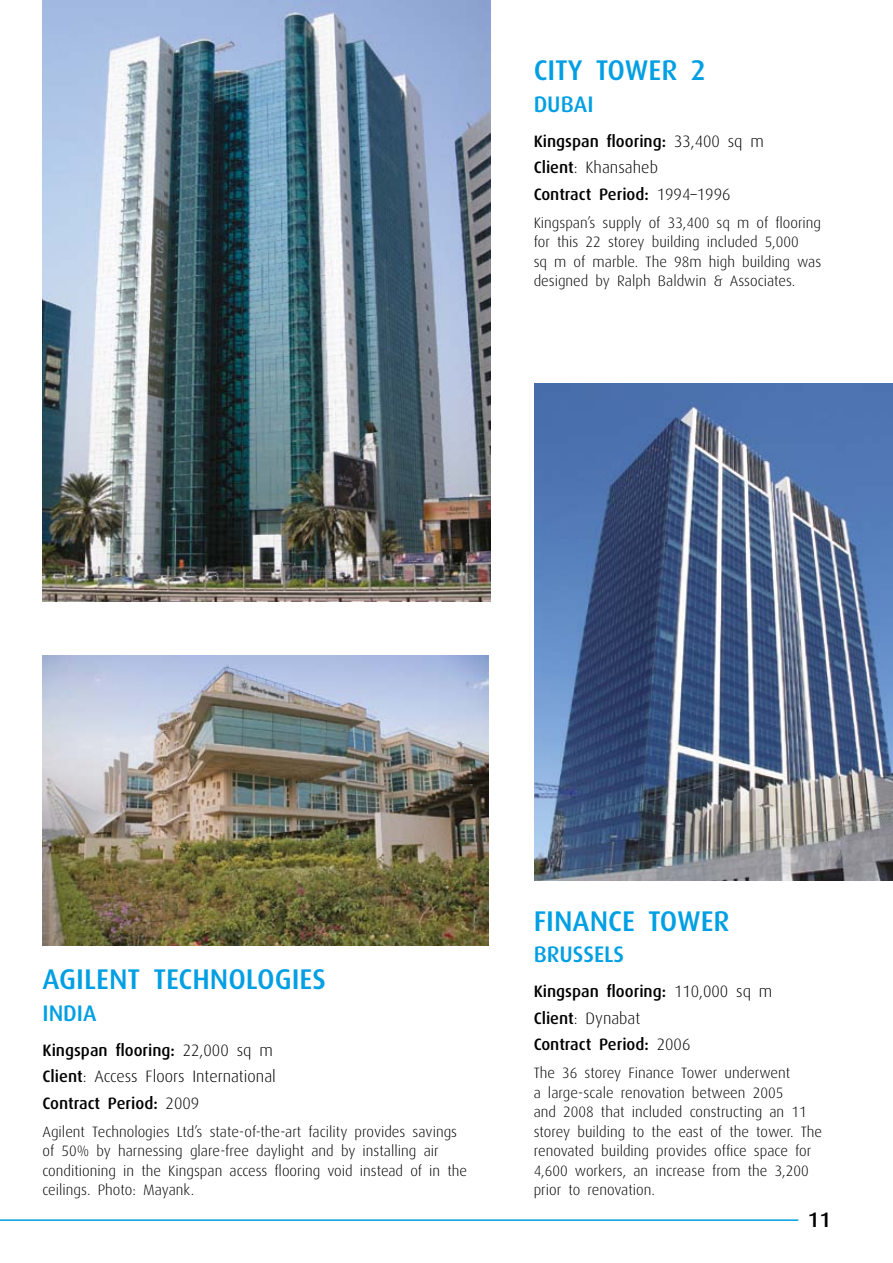
<style>
.page{position:relative;width:893px;height:1263px;background:#fff}
.page>*{position:absolute;margin:0;border:0;box-sizing:border-box;transform-origin:0 0}
.t1{font:500 28.5px "Dax";color:#009fe3}
.t2{font:500 22.5px "Dax";color:#009fe3}
.t3{font:500 21px "Dax";color:#000}
.t4{font:500 16.5px/26.5px "Dax";color:#000}
.t5{font:300 16.5px/26.5px "Dax";color:#000}
.t6{font:300 15px/19.5px "Dax";color:#000}
.s1{font-weight:300}
.s2{font-weight:500}
</style>
<div class="page">
<hr style="left:0;top:1219px;width:798px;height:2px;background:#009fe3">
<img style="left:42px;top:0;width:449px;height:601px">
<img style="left:534px;top:384px;width:359px;height:496px">
<img style="left:43px;top:656px;width:446px;height:289px">
<h1 class="t1" style="left:534px;top:55px;width:26px">City</h1>
<h1 class="t1" style="left:596px;top:55px;width:30px">Tower</h1>
<h1 class="t1" style="left:691px;top:55px;width:17px">2</h1>
<h2 class="t2" style="left:534px;top:92px;width:61px">DUBAI</h2>
<p class="t4" style="left:534px;top:128px;width:232px">Kingspan flooring: <span class="s1">33,400 sq m<br></span>Client<span class="s1">: Khansaheb<br></span>Contract Period: <span class="s1">1994–1996</span></p>
<p class="t6" style="left:534px;top:213px;width:289px">Kingspan’s supply of 33,400 sq m of flooring for this 22 storey building included 5,000<br>sq m of marble. The 98m high building was designed by Ralph Baldwin &amp; Associates.</p>
<h1 class="t1" style="left:43px;top:964px;width:285px">AGILENT TECHNOLOGIES</h1>
<h2 class="t2" style="left:43px;top:1000px;width:56px">INDIA</h2>
<p class="t5" style="left:43px;top:1037px;width:235px"><span class="s2">Kingspan flooring:</span> 22,000 sq m<br><span class="s2">Client</span>: Access Floors International<br><span class="s2">Contract Period:</span> 2009</p>
<p class="t6" style="left:43px;top:1122px;width:426px">Agilent Technologies Ltd’s state-of-the-art facility provides savings of 50% by harnessing glare-free daylight and by installing air conditioning in the Kingspan access flooring void instead of in the ceilings. Photo: Mayank.</p>
<h1 class="t1" style="left:534px;top:905px;width:28px">Finance</h1>
<h1 class="t1" style="left:648px;top:905px;width:30px">Tower</h1>
<h2 class="t2" style="left:534px;top:942px;width:92px">BRUSSELS</h2>
<p class="t4" style="left:534px;top:978px;width:240px">Kingspan flooring: <span class="s1">110,000 sq m<br></span>Client<span class="s1">: Dynabat<br></span>Contract Period: <span class="s1">2006</span></p>
<p class="t6" style="left:534px;top:1063px;width:290px">The 36 storey Finance Tower underwent<br>a large-scale renovation between 2005<br>and 2008 that included constructing an 11 storey building to the east of the tower. The renovated building provides office space for 4,600 workers, an increase from the 3,200 prior to renovation.</p>
<h3 class="t3" style="left:808px;top:1208px;width:24px">11</h3>
</div>
